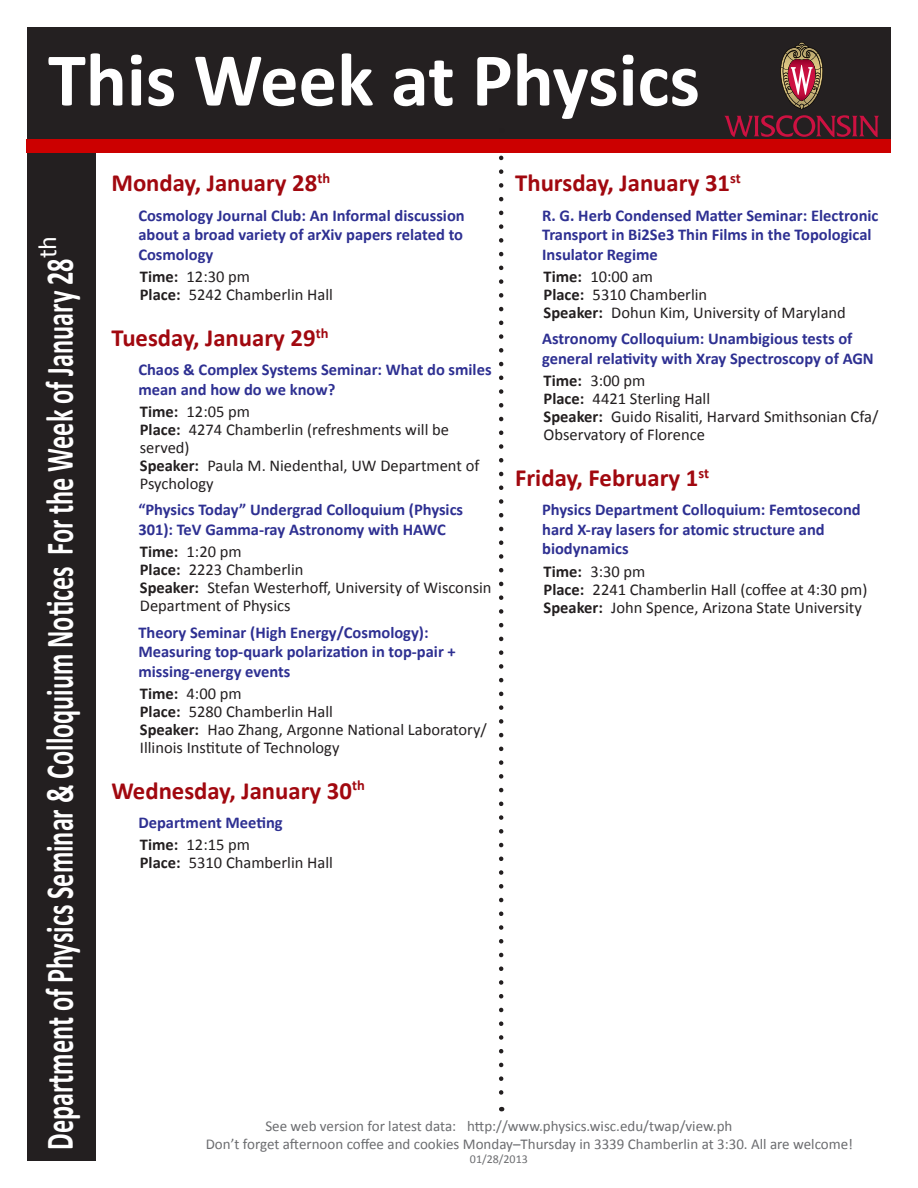
<style>
.page{position:relative;width:918px;height:1188px;background:#fff}
.page>*{position:absolute;margin:0;border:0;box-sizing:border-box;transform-origin:0 0}
.t1{font:700 76.5px "Calibri";color:#fff}
.colloquium{font:700 39.3px "Calibri";color:#fff;scale:.67 1}
.Days{font:700 24.75px "Calibri";color:#a1080f}
.text{font:16.5px/18px "Calibri";color:#231f20}
.Title-1{font:700 16.5px/19.5px "Calibri";color:#2e3092}
.date_location{font:15px "Calibri";color:#6c6d70}
.date_location-2{font:12px "Calibri";color:#6c6d70}
.s1{font-weight:700}
</style>
<div class="page">
<div style="left:27px;top:27px;width:864px;height:119px;background:#242021"></div>
<svg style="left:724px;top:42px;width:155px;height:98px"></svg>
<div style="left:27px;top:139px;width:69px;height:1022px;background:#231f20"></div>
<svg style="left:499px;top:155px;width:4px;height:956px"></svg>
<div style="left:27px;top:140px;width:864px;height:13px;background:#c00"></div>
<h1 class="t1" style="left:48px;top:31px;width:654px">This Week at Physics</h1>
<p class="colloquium" style="left:35px;top:1150px;width:1366px;rotate:-90deg">Department of Physics Seminar &amp; Colloquium Notices For the Week of January 28<sup>th</sup></p>
<p class="Days" style="left:111px;top:167px;width:220px">Monday, January 28<sup>th</sup></p>
<p class="Title-1" style="left:138px;top:206px;width:328px;text-align:justify">Cosmology Journal Club: An Informal discussion about a broad variety of arXiv papers related to Cosmology</p>
<p class="text" style="left:140px;top:268px;width:112px"><span class="s1">Time:</span> 12:30 pm</p>
<p class="text" style="left:140px;top:286px;width:195px"><span class="s1">Place:</span> 5242 Chamberlin Hall</p>
<p class="Days" style="left:111px;top:322px;width:219px">Tuesday, January 29<sup>th</sup></p>
<p class="Title-1" style="left:138px;top:360px;width:355px">Chaos &amp; Complex Systems Seminar: What do smiles mean and how do we know?</p>
<p class="text" style="left:140px;top:403px;width:112px"><span class="s1">Time:</span> 12:05 pm</p>
<p class="text" style="left:140px;top:421px;width:311px"><span class="s1">Place:</span> 4274 Chamberlin (refreshments will be served)</p>
<p class="text" style="left:140px;top:457px;width:341px"><span class="s1">Speaker:</span> Paula M. Niedenthal, UW Department of<br>Psychology</p>
<p class="Title-1" style="left:138px;top:500px;width:326px">“Physics Today” Undergrad Colloquium (Physics<br>301): TeV Gamma-ray Astronomy with HAWC</p>
<p class="text" style="left:140px;top:543px;width:103px"><span class="s1">Time:</span> 1:20 pm</p>
<p class="text" style="left:140px;top:561px;width:165px"><span class="s1">Place:</span> 2223 Chamberlin</p>
<p class="text" style="left:140px;top:579px;width:353px"><span class="s1">Speaker:</span> Stefan Westerhoff, University of Wisconsin<br>Department of Physics</p>
<p class="Title-1" style="left:138px;top:622px;width:319px">Theory Seminar (High Energy/Cosmology):<br>Measuring top-quark polarization in top-pair + missing-energy events</p>
<p class="text" style="left:140px;top:684px;width:103px"><span class="s1">Time:</span> 4:00 pm</p>
<p class="text" style="left:140px;top:702px;width:195px"><span class="s1">Place:</span> 5280 Chamberlin Hall</p>
<p class="text" style="left:140px;top:720px;width:349px"><span class="s1">Speaker:</span> Hao Zhang, Argonne National Laboratory/<br>Illinois Institute of Technology</p>
<p class="Days" style="left:111px;top:775px;width:255px">Wednesday, January 30<sup>th</sup></p>
<p class="Title-1" style="left:138px;top:813px;width:146px">Department Meeting</p>
<p class="text" style="left:140px;top:836px;width:112px"><span class="s1">Time:</span> 12:15 pm</p>
<p class="text" style="left:140px;top:854px;width:195px"><span class="s1">Place:</span> 5310 Chamberlin Hall</p>
<p class="Days" style="left:515px;top:167px;width:227px">Thursday, January 31<sup>st</sup></p>
<p class="Title-1" style="left:542px;top:206px;width:338px">R. G. Herb Condensed Matter Seminar: Electronic<br>Transport in Bi2Se3 Thin Films in the Topological<br>Insulator Regime</p>
<p class="text" style="left:544px;top:268px;width:111px"><span class="s1">Time:</span> 10:00 am</p>
<p class="text" style="left:544px;top:286px;width:165px"><span class="s1">Place:</span> 5310 Chamberlin</p>
<p class="text" style="left:544px;top:304px;width:304px"><span class="s1">Speaker:</span> Dohun Kim, University of Maryland</p>
<p class="Title-1" style="left:542px;top:329px;width:333px">Astronomy Colloquium: Unambigious tests of general relativity with Xray Spectroscopy of AGN</p>
<p class="text" style="left:544px;top:372px;width:103px"><span class="s1">Time:</span> 3:00 pm</p>
<p class="text" style="left:544px;top:390px;width:168px"><span class="s1">Place:</span> 4421 Sterling Hall</p>
<p class="text" style="left:544px;top:408px;width:336px"><span class="s1">Speaker:</span> Guido Risaliti, Harvard Smithsonian Cfa/<br>Observatory of Florence</p>
<p class="Days" style="left:515px;top:462px;width:195px">Friday, February 1<sup>st</sup></p>
<p class="Title-1" style="left:542px;top:500px;width:320px">Physics Department Colloquium: Femtosecond hard X-ray lasers for atomic structure and biodynamics</p>
<p class="text" style="left:544px;top:562px;width:103px"><span class="s1">Time:</span> 3:30 pm</p>
<p class="text" style="left:544px;top:580px;width:325px"><span class="s1">Place:</span> 2241 Chamberlin Hall (coffee at 4:30 pm)</p>
<p class="text" style="left:544px;top:598px;width:320px"><span class="s1">Speaker:</span> John Spence, Arizona State University</p>
<p class="date_location" style="left:265px;top:1117px;width:468px">See web version for latest data: http://www.physics.wisc.edu/twap/view.ph</p>
<p class="date_location" style="left:206px;top:1135px;width:649px">Don’t forget afternoon coffee and cookies Monday–Thursday in 3339 Chamberlin at 3:30. All are welcome!</p>
<p class="date_location-2" style="left:470px;top:1152px;width:59px">01/28/2013</p>
</div>
